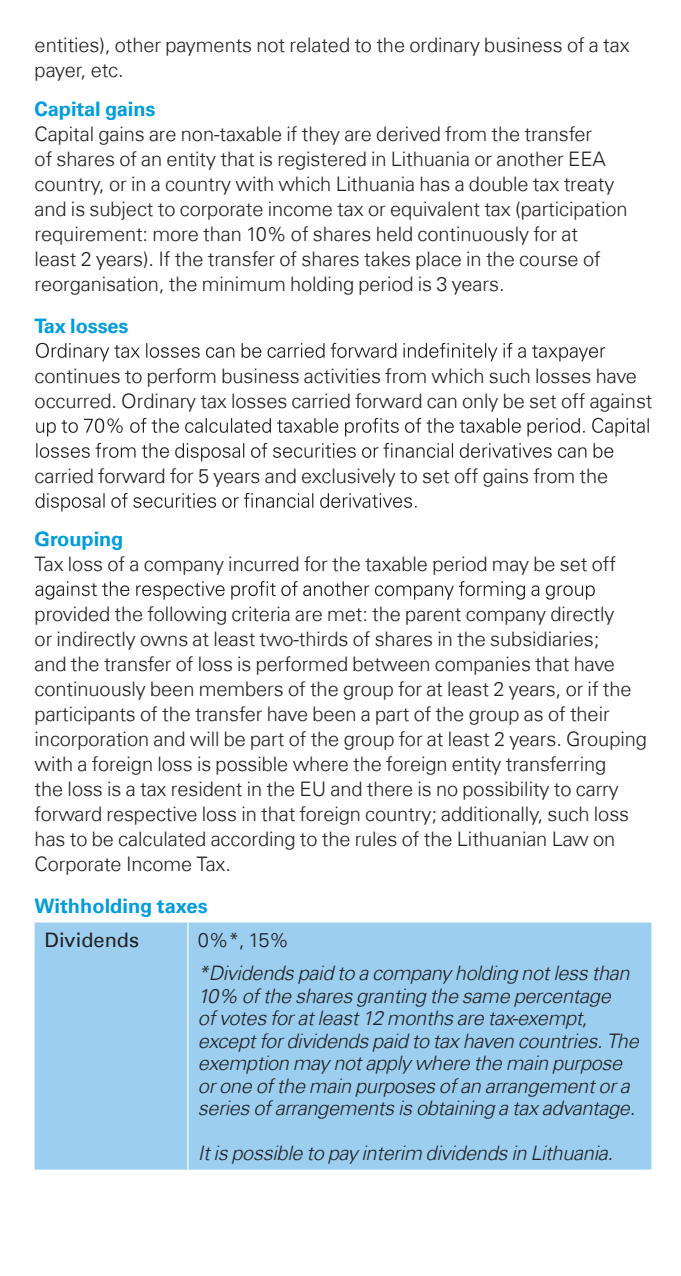
<style>
.page{position:relative;width:681px;height:1276px;background:#fff}
.page>*{position:absolute;margin:0;border:0;box-sizing:border-box;transform-origin:0 0}
.t1{font:300 20px/25px "Universfor KPMG";letter-spacing:-.005em;color:#231f20}
.t2{font:italic 300 20px/22.5px "Universfor KPMG";letter-spacing:-.015em;color:#231f20}
.t3{font:700 20px "Universfor KPMG";letter-spacing:-.005em;color:#009cdc}
.t4{font:20px "Universfor KPMG";color:#231f20}
</style>
<div class="page">
<svg style="left:36px;top:343px;width:569px;height:18px"></svg>
<svg style="left:36px;top:418px;width:612px;height:18px"></svg>
<svg style="left:36px;top:443px;width:577px;height:18px"></svg>
<svg style="left:36px;top:493px;width:380px;height:18px"></svg>
<svg style="left:35px;top:581px;width:559px;height:18px"></svg>
<div style="left:35px;top:922px;width:616px;height:247px;background:#9cceef"></div>
<hr style="left:187px;top:922px;width:1px;height:247px;background:#fff">
<p class="t1" style="left:35px;top:32px;width:596px">entities), other payments not related to the ordinary business of a tax payer, etc.</p>
<p class="t3" style="left:35px;top:97px;width:122px">Capital gains</p>
<p class="t1" style="left:35px;top:121px;width:594px">Capital gains are non-taxable if they are derived from the transfer<br>of shares of an entity that is registered in Lithuania or another EEA country, or in a country with which Lithuania has a double tax treaty and is subject to corporate income tax or equivalent tax (participation requirement: more than 10% of shares held continuously for at<br>least 2 years). If the transfer of shares takes place in the course of reorganisation, the minimum holding period is 3 years.</p>
<p class="t3" style="left:35px;top:313px;width:95px">Tax losses</p>
<p class="t1" style="left:35px;top:363px;width:619px">continues to perform business activities from which such losses have occurred. Ordinary tax losses carried forward can only be set off against</p>
<p class="t1" style="left:35px;top:463px;width:575px">carried forward for 5 years and exclusively to set off gains from the</p>
<p class="t3" style="left:35px;top:527px;width:90px">Grouping</p>
<p class="t1" style="left:35px;top:551px;width:582px">Tax loss of a company incurred for the taxable period may be set off</p>
<p class="t1" style="left:35px;top:601px;width:613px">provided the following criteria are met: the parent company directly<br>or indirectly owns at least two-thirds of shares in the subsidiaries;<br>and the transfer of loss is performed between companies that have continuously been members of the group for at least 2 years, or if the participants of the transfer have been a part of the group as of their incorporation and will be part of the group for at least 2 years. Grouping with a foreign loss is possible where the foreign entity transferring<br>the loss is a tax resident in the EU and there is no possibility to carry forward respective loss in that foreign country; additionally, such loss has to be calculated according to the rules of the Lithuanian Law on Corporate Income Tax.</p>
<p class="t3" style="left:35px;top:893px;width:174px">Withholding taxes</p>
<p class="t4" style="left:45px;top:928px;width:96px">Dividends</p>
<p class="t1" style="left:198px;top:927px;width:93px">0%*, 15%</p>
<p class="t2" style="left:198px;top:961px;width:442px">*Dividends paid to a company holding not less than 10% of the shares granting the same percentage<br>of votes for at least 12 months are tax-exempt, except for dividends paid to tax haven countries. The exemption may not apply where the main purpose or one of the main purposes of an arrangement or a series of arrangements is obtaining a tax advantage.</p>
<p class="t2" style="left:198px;top:1141px;width:416px">It is possible to pay interim dividends in Lithuania.</p>
</div>
